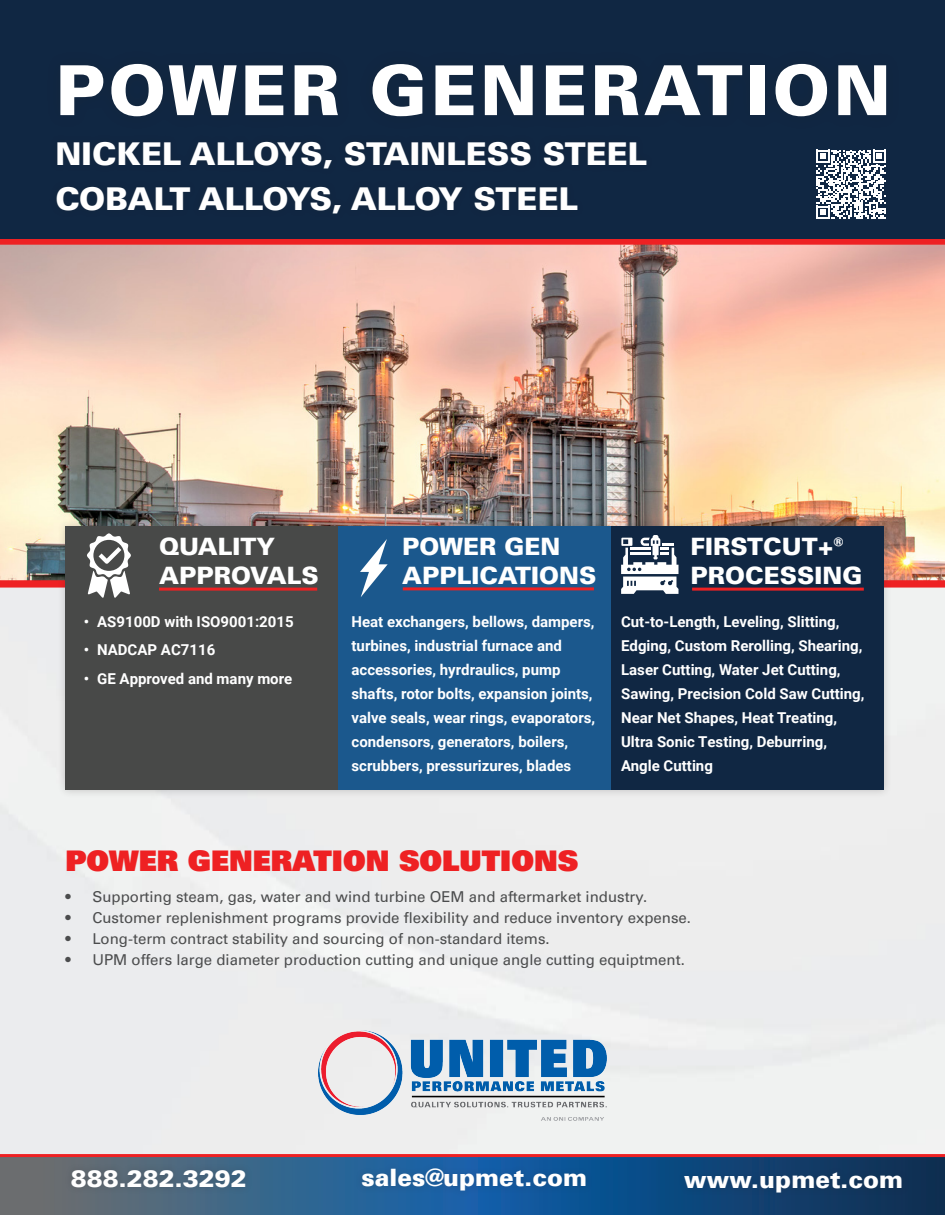
<style>
.page{position:relative;width:945px;height:1215px;background:#fff}
.page>*{position:absolute;margin:0;border:0;box-sizing:border-box;transform-origin:0 0}
.t1{font:900 69px "Univers LT Pro 75";letter-spacing:.05em;color:#fff}
.t2{font:900 31.5px "Univers LT Pro 75";color:#fff}
.t3{font:28.5px "Univers LT Pro 85 X Black";color:#ee2123}
.t4{font:900 24px "Univers LT Pro 75";color:#fff}
.t5{font:700 15px/24px "Roboto";color:#fff}
.t6{font:15px "Univers LT Pro 55 Roman";color:#4b4c4d}
</style>
<div class="page">
<div style="left:0;top:588px;width:945px;height:566px;background:#ededee"></div>
<img style="left:0;top:245px;width:945px;height:335px">
<div style="left:0;top:238px;width:945px;height:6px;background:#ee2123"></div>
<div style="left:0;top:237px;width:945px;height:8px;border:2px solid #ee2123"></div>
<img style="left:318px;top:1030px;width:288px;height:90px">
<div style="left:0;top:0;width:945px;height:238px;background:#102743"></div>
<div style="left:1px;top:581px;width:943px;height:6px;background:#ee2123"></div>
<div style="left:0;top:580px;width:945px;height:8px;border:2px solid #ee2123"></div>
<div style="left:57px;top:518px;width:835px;height:280px;background:#231f20;opacity:.21"></div>
<div style="left:65px;top:526px;width:273px;height:264px;background:#484948"></div>
<div style="left:338px;top:526px;width:273px;height:264px;background:#1b588d"></div>
<div style="left:611px;top:526px;width:273px;height:264px;background:#102743"></div>
<hr style="left:159px;top:588px;width:158px;height:3px;background:#ee2123">
<hr style="left:403px;top:587px;width:191px;height:3px;background:#ee2123">
<hr style="left:692px;top:588px;width:172px;height:3px;background:#ee2123">
<svg style="left:87px;top:533px;width:44px;height:65px"></svg>
<svg style="left:621px;top:535px;width:58px;height:59px"></svg>
<svg style="left:360px;top:539px;width:28px;height:58px"></svg>
<svg style="left:0;top:1157px;width:945px;height:58px;background:#2a5780"></svg>
<div style="left:64px;top:1163px;width:189px;height:32px;background:#231f20;opacity:.22"></div>
<div style="left:354px;top:1161px;width:240px;height:37px;background:#231f20;opacity:.2"></div>
<div style="left:677px;top:1166px;width:233px;height:34px;background:#231f20;opacity:.2"></div>
<hr style="left:0;top:1154px;width:945px;height:3px;background:#ee2123">
<svg style="left:816px;top:150px;width:70px;height:69px"></svg>
<p class="t1" style="left:55px;top:42px;width:837px">POWER GENERATION</p>
<p class="t2" style="left:55px;top:132px;width:593px">NICKEL ALLOYS, STAINLESS STEEL</p>
<p class="t2" style="left:55px;top:177px;width:524px">COBALT ALLOYS, ALLOY STEEL</p>
<p class="t4" style="left:159px;top:530px;width:117px">QUALITY</p>
<p class="t4" style="left:159px;top:559px;width:161px">APPROVALS</p>
<p class="t5" style="left:84px;top:609px;width:212px">• AS9100D with ISO9001:2015</p>
<p class="t5" style="left:84px;top:638px;width:133px">• NADCAP AC7116</p>
<p class="t5" style="left:84px;top:666px;width:210px">• GE Approved and many more</p>
<p class="t4" style="left:402px;top:530px;width:160px">POWER GEN</p>
<p class="t4" style="left:402px;top:559px;width:196px">APPLICATIONS</p>
<p class="t5" style="left:352px;top:609px;width:245px">Heat exchangers, bellows, dampers,</p>
<p class="t5" style="left:352px;top:633px;width:212px">turbines, industrial furnace and</p>
<p class="t5" style="left:352px;top:657px;width:245px">accessories, hyrdraulics, pump shafts, rotor bolts, expansion joints, valve seals, wear rings, evaporators, condensors, generators, boilers, scrubbers, pressurizures, blades</p>
<p class="t4" style="left:690px;top:530px;width:154px">FIRSTCUT+®</p>
<p class="t4" style="left:690px;top:559px;width:173px">PROCESSING</p>
<p class="t5" style="left:621px;top:609px;width:243px">Cut-to-Length, Leveling, Slitting,<br>Edging, Custom Rerolling, Shearing,<br>Laser Cutting, Water Jet Cutting,</p>
<p class="t5" style="left:621px;top:681px;width:245px">Sawing, Precision Cold Saw Cutting,</p>
<p class="t5" style="left:621px;top:705px;width:217px">Near Net Shapes, Heat Treating,</p>
<p class="t5" style="left:621px;top:729px;width:207px">Ultra Sonic Testing, Deburring,</p>
<p class="t5" style="left:621px;top:753px;width:93px">Angle Cutting</p>
<p class="t3" style="left:65px;top:842px;width:514px">POWER GENERATION SOLUTIONS</p>
<p class="t6" style="left:65px;top:886px;width:583px">• Supporting steam, gas, water and wind turbine OEM and aftermarket industry.</p>
<p class="t6" style="left:65px;top:907px;width:627px">• Customer replenishment programs provide flexibility and reduce inventory expense.</p>
<p class="t6" style="left:65px;top:928px;width:486px">• Long-term contract stability and sourcing of non-standard items.</p>
<p class="t6" style="left:65px;top:949px;width:621px">• UPM offers large diameter production cutting and unique angle cutting equiptment.</p>
<p class="t4" style="left:71px;top:1162px;width:178px">888.282.3292</p>
<p class="t4" style="left:362px;top:1161px;width:227px">sales@upmet.com</p>
<p class="t4" style="left:684px;top:1163px;width:220px">www.upmet.com</p>
</div>
